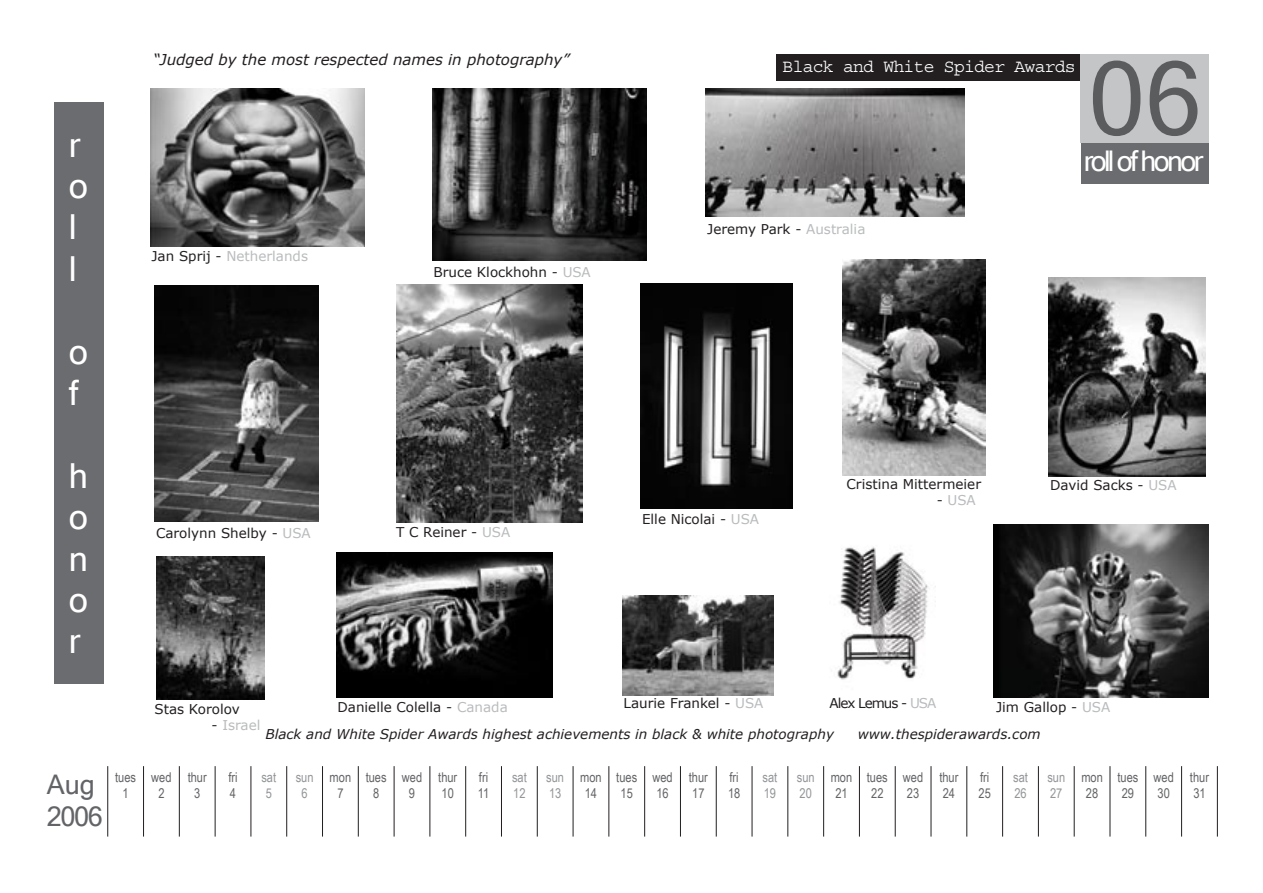
<style>
.page{position:relative;width:1263px;height:893px;background:#fff}
.page>*{position:absolute;margin:0;border:0;box-sizing:border-box;transform-origin:0 0}
.t1{font:102px "Microsoft Sans Serif";color:#5b5c5e}
.t2{font:34.5px/41.4px "Microsoft Sans Serif";color:#fff}
.t3{font:28.5px "Microsoft Sans Serif";letter-spacing:-.09em;color:#fff}
.t4{font:27px/32.4px "Microsoft Sans Serif";letter-spacing:-.05em;color:#636467}
.t5{font:18px "Courier";letter-spacing:-.04em;color:#fff}
.t6{font:italic 15px "Verdana";color:#231f20}
.t7{font:13.5px "Verdana";color:#231f20}
.t8{font:13.5px/16.2px "Arial Narrow";color:#636467;text-align:center}
.t9{font:italic 13.5px "Verdana";color:#231f20}
.t10{font:13.5px/16.2px "Arial Narrow";color:#939598}
.t11{font:13.5px "Verdana";color:#b9bbbd}
.t12{font:13.5px "Verdana";letter-spacing:-.075em;color:#231f20}
.s1{color:#231f20}
.s2{color:#b9bbbd}
</style>
<div class="page">
<div style="left:54px;top:102px;width:50px;height:581px;background:#6b6c6f"></div>
<img style="left:150px;top:88px;width:214px;height:159px">
<img style="left:705px;top:88px;width:259px;height:129px">
<img style="left:432px;top:88px;width:215px;height:173px">
<img style="left:994px;top:525px;width:215px;height:172px">
<img style="left:640px;top:283px;width:152px;height:226px">
<img style="left:156px;top:556px;width:108px;height:144px">
<img style="left:396px;top:285px;width:187px;height:237px">
<img style="left:837px;top:547px;width:91px;height:133px">
<img style="left:336px;top:553px;width:216px;height:144px">
<img style="left:843px;top:259px;width:142px;height:216px">
<img style="left:1048px;top:277px;width:158px;height:199px">
<img style="left:154px;top:286px;width:164px;height:235px">
<img style="left:622px;top:595px;width:151px;height:100px">
<div style="left:776px;top:54px;width:306px;height:27px;background:#231f20"></div>
<div style="left:1081px;top:56px;width:128px;height:127px;background:#6b6c6f"></div>
<div style="left:1080px;top:54px;width:129px;height:89px;background:#c3c5c7"></div>
<hr style="left:465px;top:766px;width:1px;height:70px;background:#231f20">
<hr style="left:859px;top:766px;width:1px;height:70px;background:#231f20">
<hr style="left:895px;top:766px;width:1px;height:70px;background:#231f20">
<hr style="left:322px;top:766px;width:1px;height:70px;background:#231f20">
<hr style="left:358px;top:766px;width:1px;height:70px;background:#231f20">
<hr style="left:394px;top:766px;width:1px;height:70px;background:#231f20">
<hr style="left:429px;top:766px;width:1px;height:70px;background:#231f20">
<hr style="left:787px;top:766px;width:1px;height:70px;background:#231f20">
<hr style="left:823px;top:766px;width:1px;height:70px;background:#231f20">
<hr style="left:107px;top:766px;width:1px;height:70px;background:#231f20">
<hr style="left:143px;top:766px;width:1px;height:70px;background:#231f20">
<hr style="left:286px;top:766px;width:1px;height:70px;background:#231f20">
<hr style="left:251px;top:766px;width:1px;height:70px;background:#231f20">
<hr style="left:179px;top:766px;width:1px;height:70px;background:#231f20">
<hr style="left:215px;top:766px;width:1px;height:70px;background:#231f20">
<hr style="left:644px;top:766px;width:1px;height:70px;background:#231f20">
<hr style="left:680px;top:766px;width:1px;height:70px;background:#231f20">
<hr style="left:573px;top:766px;width:1px;height:70px;background:#231f20">
<hr style="left:608px;top:766px;width:1px;height:70px;background:#231f20">
<hr style="left:501px;top:766px;width:1px;height:70px;background:#231f20">
<hr style="left:537px;top:766px;width:1px;height:70px;background:#231f20">
<hr style="left:716px;top:766px;width:1px;height:70px;background:#231f20">
<hr style="left:752px;top:766px;width:1px;height:70px;background:#231f20">
<hr style="left:931px;top:766px;width:1px;height:70px;background:#231f20">
<hr style="left:966px;top:766px;width:1px;height:70px;background:#231f20">
<hr style="left:1002px;top:766px;width:1px;height:70px;background:#231f20">
<hr style="left:1038px;top:766px;width:1px;height:70px;background:#231f20">
<hr style="left:1074px;top:766px;width:1px;height:70px;background:#231f20">
<hr style="left:1109px;top:766px;width:1px;height:70px;background:#231f20">
<hr style="left:1145px;top:766px;width:1px;height:70px;background:#231f20">
<hr style="left:1181px;top:766px;width:1px;height:70px;background:#231f20">
<hr style="left:1217px;top:766px;width:1px;height:70px;background:#231f20">
<h2 class="t2" style="left:69px;top:124px;width:21px">r o l l</h2>
<p class="t6" style="left:153px;top:50px;width:418px">“Judged by the most respected names in photography”</p>
<p class="t11" style="left:152px;top:247px;width:158px"><span class="s1">Jan Sprij -</span> Netherlands</p>
<p class="t7" style="left:434px;top:263px;width:159px">Bruce Klockhohn - <span class="s2">USA</span></p>
<h3 class="t5" style="left:783px;top:58px;width:295px">Black and White Spider Awards</h3>
<h1 class="t1" style="left:1088px;top:41px;width:115px">06</h1>
<h3 class="t3" style="left:1084px;top:145px;width:121px">roll of honor</h3>
<p class="t7" style="left:707px;top:220px;width:160px">Jeremy Park - <span class="s2">Australia</span></p>
<h2 class="t2" style="left:69px;top:331px;width:21px">o f</h2>
<h2 class="t2" style="left:69px;top:455px;width:21px;text-align:justify">h o n o r</h2>
<p class="t7" style="left:156px;top:525px;width:156px">Carolynn Shelby - <span class="s2">USA</span></p>
<p class="t7" style="left:396px;top:523px;width:116px">T C Reiner - <span class="s2">USA</span></p>
<p class="t7" style="left:642px;top:511px;width:119px">Elle Nicolai - <span class="s2">USA</span></p>
<p class="t7" style="left:846px;top:475px;width:136px">Cristina Mittermeier</p>
<p class="t11" style="left:937px;top:491px;width:41px"><span class="s1">-</span> USA</p>
<p class="t7" style="left:1050px;top:477px;width:128px">David Sacks - <span class="s2">USA</span></p>
<h3 class="t4" style="left:47px;top:768px;width:58px">Aug<br>2006</h3>
<p class="t7" style="left:338px;top:699px;width:172px">Danielle Colella - <span class="s2">Canada</span></p>
<p class="t12" style="left:830px;top:694px;width:108px">Alex Lemus - <span class="s2">USA</span></p>
<p class="t7" style="left:624px;top:694px;width:141px">Laurie Frankel - <span class="s2">USA</span></p>
<p class="t7" style="left:996px;top:699px;width:116px">Jim Gallop - <span class="s2">USA</span></p>
<p class="t7" style="left:154px;top:700px;width:87px">Stas Korolov</p>
<p class="t11" style="left:212px;top:716px;width:50px"><span class="s1">-</span> Israel</p>
<p class="t9" style="left:266px;top:726px;width:570px">Black and White Spider Awards highest achievements in black &amp; white photography</p>
<p class="t9" style="left:858px;top:726px;width:184px">www.thespiderawards.com</p>
<p class="t8" style="left:115px;top:769px;width:22px">tues<br>1</p>
<p class="t8" style="left:151px;top:769px;width:22px">wed<br>2</p>
<p class="t8" style="left:188px;top:769px;width:21px">thur<br>3</p>
<p class="t8" style="left:228px;top:769px;width:11px;text-align:left">fri<br>4</p>
<p class="t10" style="left:261px;top:769px;width:16px;text-align:center">sat<br>5</p>
<p class="t10" style="left:296px;top:769px;width:19px;text-align:center">sun<br>6</p>
<p class="t8" style="left:330px;top:769px;width:23px">mon<br>7</p>
<p class="t8" style="left:366px;top:769px;width:22px">tues<br>8</p>
<p class="t8" style="left:402px;top:769px;width:22px">wed<br>9</p>
<p class="t8" style="left:438px;top:769px;width:21px;text-align:left">thur<br>10</p>
<p class="t8" style="left:478px;top:769px;width:13px;text-align:left">fri<br>11</p>
<p class="t10" style="left:512px;top:769px;width:16px">sat<br>12</p>
<p class="t10" style="left:546px;top:769px;width:19px">sun<br>13</p>
<p class="t8" style="left:580px;top:769px;width:23px">mon<br>14</p>
<p class="t8" style="left:616px;top:769px;width:22px">tues<br>15</p>
<p class="t8" style="left:652px;top:769px;width:22px;text-align:left">wed<br>16</p>
<p class="t8" style="left:689px;top:769px;width:21px;text-align:left">thur<br>17</p>
<p class="t8" style="left:728px;top:769px;width:14px;text-align:left">fri<br>18</p>
<p class="t10" style="left:762px;top:769px;width:16px">sat<br>19</p>
<p class="t10" style="left:797px;top:769px;width:19px">sun<br>20</p>
<p class="t8" style="left:831px;top:769px;width:23px">mon<br>21</p>
<p class="t8" style="left:867px;top:769px;width:22px">tues<br>22</p>
<p class="t8" style="left:903px;top:769px;width:22px;text-align:left">wed<br>23</p>
<p class="t8" style="left:939px;top:769px;width:21px;text-align:left">thur<br>24</p>
<p class="t8" style="left:978px;top:769px;width:14px;text-align:left">fri<br>25</p>
<p class="t10" style="left:1013px;top:769px;width:16px">sat<br>26</p>
<p class="t10" style="left:1047px;top:769px;width:19px">sun<br>27</p>
<p class="t8" style="left:1081px;top:769px;width:23px">mon<br>28</p>
<p class="t8" style="left:1117px;top:769px;width:22px">tues<br>29</p>
<p class="t8" style="left:1153px;top:769px;width:22px;text-align:left">wed<br>30</p>
<p class="t8" style="left:1190px;top:769px;width:21px;text-align:left">thur<br>31</p>
</div>
